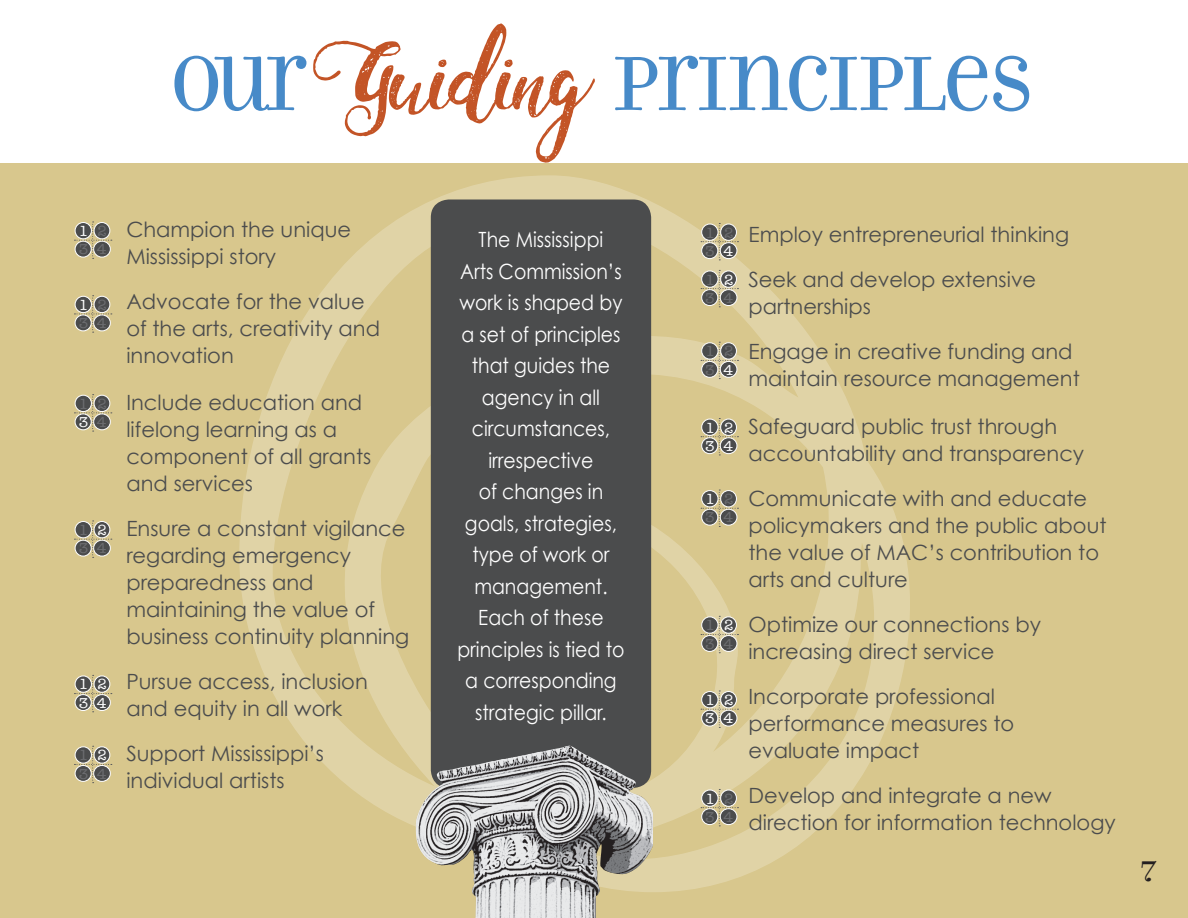
<style>
.page{position:relative;width:1188px;height:918px;background:#fff}
.page>*{position:absolute;margin:0;border:0;box-sizing:border-box;transform-origin:0 0}
.t1{font:82.5px "Filosofia Unicase";letter-spacing:-.04em;color:#478ac8}
.t2{font:30.75px "Filosofia Unicase";color:#231f20;scale:1.1 1}
.t3{font:21px/27px "Century Gothic";color:#4b4c4d}
.t4{font:21px/31.5px "Century Gothic";color:#fff;text-align:center;scale:.9 1}
.t5{font:15.15px "American Typewriter";color:#fff}
.t6{font:15.15px "American Typewriter";color:#6c6d70}
.t7{font:14.7px "American Typewriter";color:#6c6d70}
.t8{font:14.7px "American Typewriter";color:#6c6d70;scale:1.05 1}
.t9{font:14.7px "American Typewriter";color:#fff;scale:1.05 1}
.t10{font:14.7px "American Typewriter";color:#fff}
.s1{font-family:"Perfume Classic Demo Version";font-size:94.5px;color:#c35426}
</style>
<div class="page">
<div style="left:0;top:163px;width:1188px;height:755px;background:#d8c78d"></div>
<svg style="left:239px;top:175px;width:671px;height:717px"></svg>
<div style="left:431px;top:199px;width:220px;height:589px;background:#4b4c4d;border-radius:18px"></div>
<img style="left:416px;top:746px;width:237px;height:172px">
<svg style="left:74px;top:222px;width:38px;height:37px"></svg>
<svg style="left:74px;top:521px;width:38px;height:37px"></svg>
<svg style="left:74px;top:394px;width:38px;height:38px"></svg>
<svg style="left:701px;top:223px;width:37px;height:37px"></svg>
<svg style="left:74px;top:295px;width:38px;height:38px"></svg>
<svg style="left:74px;top:675px;width:38px;height:37px"></svg>
<svg style="left:74px;top:746px;width:38px;height:37px"></svg>
<svg style="left:701px;top:270px;width:37px;height:37px"></svg>
<svg style="left:701px;top:342px;width:37px;height:37px"></svg>
<svg style="left:701px;top:418px;width:37px;height:38px"></svg>
<svg style="left:701px;top:490px;width:37px;height:37px"></svg>
<svg style="left:701px;top:616px;width:37px;height:37px"></svg>
<svg style="left:701px;top:691px;width:37px;height:37px"></svg>
<svg style="left:701px;top:789px;width:37px;height:37px"></svg>
<p class="t1" style="left:171px;top:35px;width:864px">OUR<span class="s1">Guiding</span> PRINCIPLES</p>
<p class="t5" style="left:79px;top:219px;width:11px">1</p>
<p class="t6" style="left:98px;top:219px;width:11px">2</p>
<p class="t7" style="left:79px;top:238px;width:11px">3</p>
<p class="t8" style="left:97px;top:238px;width:11px">4</p>
<p class="t5" style="left:79px;top:293px;width:11px">1</p>
<p class="t6" style="left:98px;top:293px;width:11px">2</p>
<p class="t7" style="left:79px;top:312px;width:11px">3</p>
<p class="t8" style="left:97px;top:312px;width:11px">4</p>
<p class="t6" style="left:79px;top:392px;width:11px">1</p>
<p class="t6" style="left:98px;top:392px;width:11px">2</p>
<p class="t10" style="left:79px;top:411px;width:11px">3</p>
<p class="t8" style="left:97px;top:411px;width:11px">4</p>
<p class="t6" style="left:79px;top:518px;width:11px">1</p>
<p class="t5" style="left:98px;top:518px;width:11px">2</p>
<p class="t7" style="left:79px;top:537px;width:11px">3</p>
<p class="t8" style="left:97px;top:537px;width:11px">4</p>
<p class="t5" style="left:79px;top:673px;width:11px">1</p>
<p class="t5" style="left:98px;top:673px;width:11px">2</p>
<p class="t10" style="left:79px;top:692px;width:11px">3</p>
<p class="t9" style="left:97px;top:692px;width:11px">4</p>
<p class="t6" style="left:79px;top:744px;width:11px">1</p>
<p class="t5" style="left:98px;top:744px;width:11px">2</p>
<p class="t7" style="left:79px;top:763px;width:11px">3</p>
<p class="t8" style="left:97px;top:763px;width:11px">4</p>
<p class="t3" style="left:126px;top:216px;width:226px">Champion the unique<br>Mississippi story</p>
<p class="t3" style="left:126px;top:288px;width:255px">Advocate for the value of the arts, creativity and innovation</p>
<p class="t3" style="left:126px;top:388px;width:246px">Include education and lifelong learning as a component of all grants and services</p>
<p class="t3" style="left:126px;top:514px;width:285px">Ensure a constant vigilance regarding emergency preparedness and maintaining the value of business continuity planning</p>
<p class="t3" style="left:126px;top:668px;width:243px">Pursue access, inclusion and equity in all work</p>
<p class="t3" style="left:126px;top:740px;width:199px">Support Mississippi’s individual artists</p>
<p class="t4" style="left:459px;top:224px;width:183px">The Mississippi<br>Arts Commission’s work is shaped by a set of principles that guides the agency in all circumstances, irrespective<br>of changes in goals, strategies, type of work or management.</p>
<p class="t4" style="left:457px;top:602px;width:187px">Each of these principles is tied to a corresponding strategic pillar.</p>
<p class="t6" style="left:705px;top:221px;width:11px">1</p>
<p class="t6" style="left:724px;top:221px;width:11px">2</p>
<p class="t7" style="left:705px;top:240px;width:11px">3</p>
<p class="t9" style="left:723px;top:240px;width:11px">4</p>
<p class="t6" style="left:705px;top:268px;width:11px">1</p>
<p class="t5" style="left:724px;top:268px;width:11px">2</p>
<p class="t7" style="left:705px;top:287px;width:11px">3</p>
<p class="t8" style="left:723px;top:287px;width:11px">4</p>
<p class="t6" style="left:705px;top:340px;width:11px">1</p>
<p class="t6" style="left:724px;top:340px;width:11px">2</p>
<p class="t7" style="left:705px;top:358px;width:11px">3</p>
<p class="t9" style="left:723px;top:358px;width:11px">4</p>
<p class="t5" style="left:705px;top:416px;width:11px">1</p>
<p class="t5" style="left:724px;top:416px;width:11px">2</p>
<p class="t10" style="left:705px;top:435px;width:11px">3</p>
<p class="t9" style="left:723px;top:435px;width:11px">4</p>
<p class="t5" style="left:705px;top:487px;width:11px">1</p>
<p class="t6" style="left:724px;top:487px;width:11px">2</p>
<p class="t7" style="left:705px;top:506px;width:11px">3</p>
<p class="t8" style="left:723px;top:506px;width:11px">4</p>
<p class="t6" style="left:705px;top:614px;width:11px">1</p>
<p class="t5" style="left:724px;top:614px;width:11px">2</p>
<p class="t7" style="left:705px;top:633px;width:11px">3</p>
<p class="t8" style="left:723px;top:633px;width:11px">4</p>
<p class="t5" style="left:705px;top:688px;width:11px">1</p>
<p class="t5" style="left:724px;top:688px;width:11px">2</p>
<p class="t10" style="left:705px;top:707px;width:11px">3</p>
<p class="t9" style="left:723px;top:707px;width:11px">4</p>
<p class="t5" style="left:705px;top:787px;width:11px">1</p>
<p class="t6" style="left:724px;top:787px;width:11px">2</p>
<p class="t7" style="left:705px;top:806px;width:11px">3</p>
<p class="t8" style="left:723px;top:806px;width:11px">4</p>
<p class="t3" style="left:748px;top:220px;width:322px">Employ entrepreneurial thinking</p>
<p class="t3" style="left:748px;top:265px;width:289px">Seek and develop extensive partnerships</p>
<p class="t3" style="left:748px;top:337px;width:333px">Engage in creative funding and maintain resource management</p>
<p class="t3" style="left:748px;top:412px;width:337px">Safeguard public trust through accountability and transparency</p>
<p class="t3" style="left:748px;top:484px;width:360px">Communicate with and educate policymakers and the public about the value of MAC’s contribution to arts and culture</p>
<p class="t3" style="left:748px;top:610px;width:294px">Optimize our connections by increasing direct service</p>
<p class="t3" style="left:748px;top:682px;width:267px">Incorporate professional performance measures to evaluate impact</p>
<p class="t3" style="left:748px;top:781px;width:369px">Develop and integrate a new direction for information technology</p>
<p class="t2" style="left:1140px;top:853px;width:16px">7</p>
</div>
